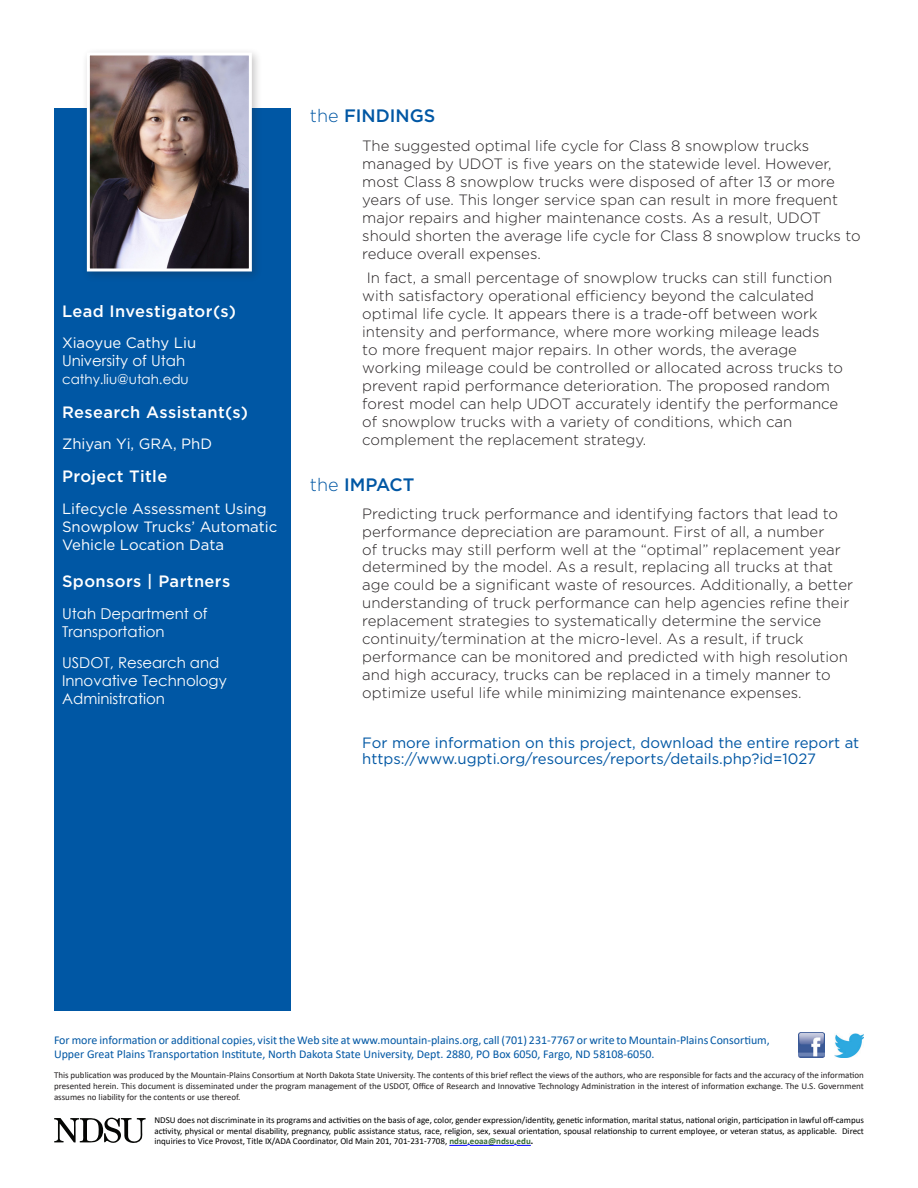
<style>
.page{position:relative;width:918px;height:1188px;background:#fff}
.page>*{position:absolute;margin:0;border:0;box-sizing:border-box;transform-origin:0 0}
.t1{font:500 18px "Gotham";color:#0057a4}
.t2{font:500 16.5px "Gotham";letter-spacing:.025em;color:#fff}
.t3{font:300 15px/18px "Gotham";color:#231f20}
.t4{font:15px/16.5px "Gotham";color:#0057a4}
.t5{font:15px/18px "Century Gothic";color:#fff}
.t6{font:15px/18px "Gotham";color:#fff}
.t7{font:13.5px "Century Gothic";color:#fff}
.t8{font:12px/14.4px "Calibri";color:#0057a4}
.Normal_wrd_1{font:9px/10.8px "Calibri";color:#000;text-align:justify}
.Normal__Web{font:9px/10.8px "Calibri";color:#231f20;text-align:justify}
.s1{font-family:"Gotham"}
.s2{font-weight:300}
.s3{font-weight:700;color:#363}
.s4{font-weight:700}
</style>
<div class="page">
<div style="left:54px;top:108px;width:236px;height:903px;background:#0057a4"></div>
<div style="left:81px;top:47px;width:182px;height:235px;background:#231f20;opacity:.25"></div>
<img style="left:91px;top:57px;width:157px;height:210px">
<div style="left:87px;top:53px;width:165px;height:218px;border:3px solid #fff"></div>
<img style="left:798px;top:1032px;width:26px;height:26px">
<img style="left:834px;top:1033px;width:30px;height:25px">
<svg style="left:449px;top:1144px;width:21px;height:2px"></svg>
<hr style="left:470px;top:1145px;width:44px;height:1px;background:#00f">
<svg style="left:514px;top:1144px;width:17px;height:2px"></svg>
<svg style="left:54px;top:1118px;width:92px;height:25px"></svg>
<p class="t2" style="left:62px;top:300px;width:175px">Lead Investigator(s)</p>
<p class="t5" style="left:62px;top:334px;width:136px"><span class="s1">Xiaoyue Cathy Liu<br></span>University of Utah</p>
<p class="t7" style="left:62px;top:370px;width:128px">cathy.liu@utah.edu</p>
<p class="t2" style="left:62px;top:401px;width:188px">Research Assistant(s)</p>
<p class="t6" style="left:62px;top:434px;width:152px">Zhiyan Yi, GRA, PhD</p>
<p class="t2" style="left:62px;top:466px;width:107px">Project Title</p>
<p class="t6" style="left:62px;top:499px;width:217px">Lifecycle Assessment Using<br>Snowplow Trucks’ Automatic<br>Vehicle Location Data</p>
<p class="t2" style="left:62px;top:571px;width:170px">Sponsors | Partners</p>
<p class="t5" style="left:62px;top:604px;width:147px">Utah Department of<br>Transportation</p>
<p class="t5" style="left:62px;top:653px;width:166px">USDOT, Research and<br>Innovative Technology<br>Administration</p>
<p class="t1" style="left:310px;top:104px;width:127px"><span class="s2">the</span> FINDINGS</p>
<p class="t3" style="left:362px;top:136px;width:500px">The suggested optimal life cycle for Class 8 snowplow trucks managed by UDOT is five years on the statewide level. However, most Class 8 snowplow trucks were disposed of after 13 or more years of use. This longer service span can result in more frequent major repairs and higher maintenance costs. As a result, UDOT should shorten the average life cycle for Class 8 snowplow trucks to reduce overall expenses.</p>
<p class="t3" style="left:362px;top:269px;width:482px">In fact, a small percentage of snowplow trucks can still function with satisfactory operational efficiency beyond the calculated optimal life cycle. It appears there is a trade-off between work intensity and performance, where more working mileage leads<br>to more frequent major repairs. In other words, the average working mileage could be controlled or allocated across trucks to prevent rapid performance deterioration. The proposed random forest model can help UDOT accurately identify the performance of snowplow trucks with a variety of conditions, which can complement the replacement strategy.</p>
<p class="t1" style="left:310px;top:473px;width:106px"><span class="s2">the</span> IMPACT</p>
<p class="t3" style="left:362px;top:504px;width:492px">Predicting truck performance and identifying factors that lead to performance depreciation are paramount. First of all, a number<br>of trucks may still perform well at the “optimal” replacement year determined by the model. As a result, replacing all trucks at that age could be a significant waste of resources. Additionally, a better understanding of truck performance can help agencies refine their replacement strategies to systematically determine the service continuity/termination at the micro-level. As a result, if truck performance can be monitored and predicted with high resolution and high accuracy, trucks can be replaced in a timely manner to optimize useful life while minimizing maintenance expenses.</p>
<p class="t4" style="left:362px;top:734px;width:499px">For more information on this project, download the entire report at https://www.ugpti.org/resources/reports/details.php?id=1027</p>
<p class="t8" style="left:54px;top:1032px;width:717px">For more information or additional copies, visit the Web site at www.mountain-plains.org, call (701) 231-7767 or write to Mountain-Plains Consortium,<br>Upper Great Plains Transportation Institute, North Dakota State University, Dept. 2880, PO Box 6050, Fargo, ND 58108-6050.</p>
<p class="Normal__Web" style="left:54px;top:1070px;width:811px">This publication was produced by the Mountain-Plains Consortium at North Dakota State University. The contents of this brief reflect the views of the authors, who are responsible for facts and the accuracy of the information presented herein. This document is disseminated under the program management of the USDOT, Office of Research and Innovative Technology Administration in the interest of information exchange. The U.S. Government assumes no liability for the contents or use thereof.</p>
<p class="Normal_wrd_1" style="left:154px;top:1114px;width:711px">NDSU does not discriminate in its programs and activities on the basis of age, color, gender expression/identity, genetic information, marital status, national origin, participation in lawful off-campus activity, physical or mental disability, pregnancy, public assistance status, race, religion, sex, sexual orientation, spousal relationship to current employee, or veteran status, as applicable. Direct inquiries to Vice Provost, Title IX/ADA Coordinator, Old Main 201, 701-231-7708, <span class="s3">ndsu.eoaa@ndsu.edu</span><span class="s4">.</span></p>
</div>
